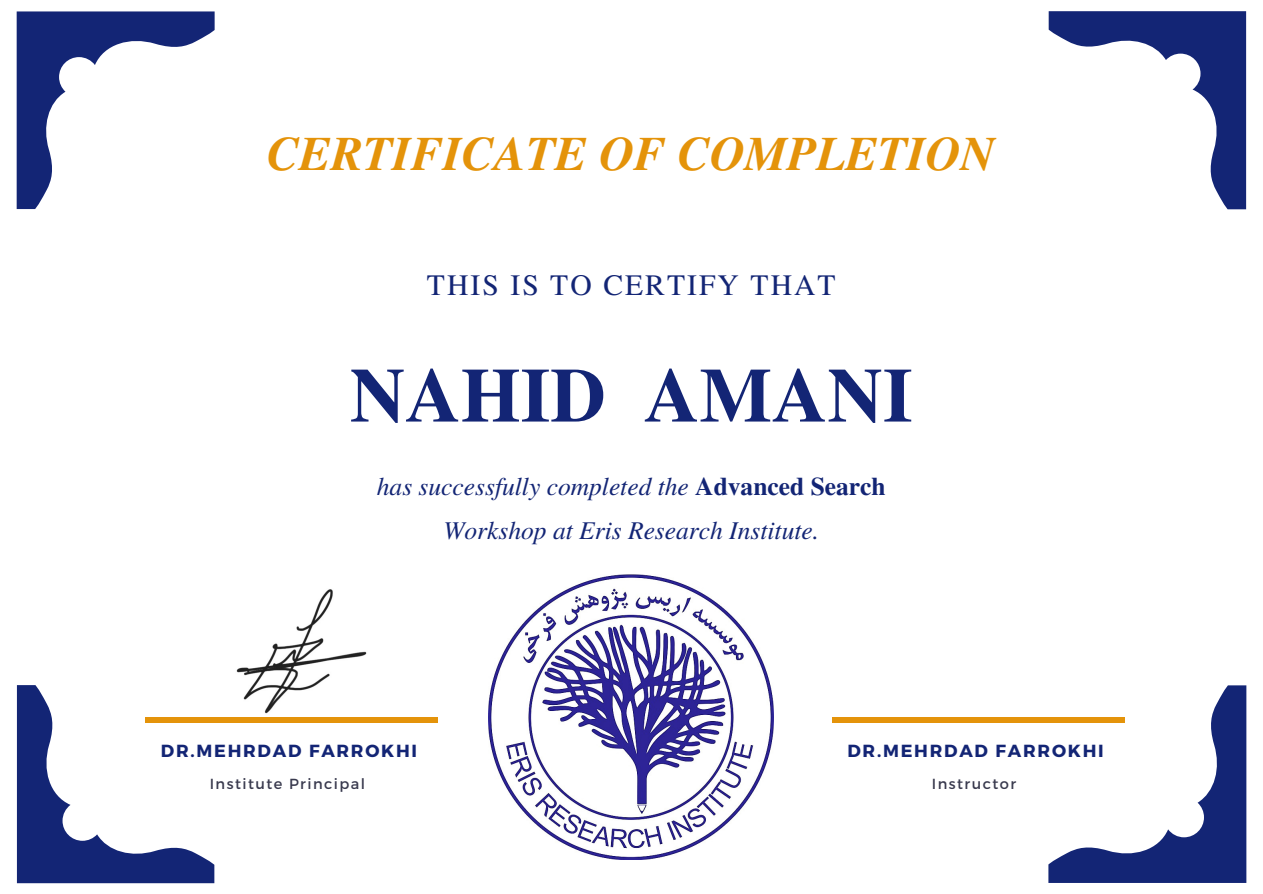
<style>
.page{position:relative;width:1263px;height:894px;background:#fff}
.page>*{position:absolute;margin:0;border:0;box-sizing:border-box;transform-origin:0 0}
.t1{font:700 76.8px "Te X Gyre Termes";color:#132575}
.t2{font:italic 700 48px "Te X Gyre Termes";color:#e4930a}
.t3{font:29.55px "Te X Gyre Termes";letter-spacing:.07em;color:#132575}
.t4{font:italic 25.5px "Te X Gyre Termes";color:#132575}
.t5{font:700 17.55px "Montserrat";letter-spacing:.1em;color:#132575}
.t6{font:14.55px "Montserrat";letter-spacing:.1em;color:#393a4e}
.s1{font-weight:700;font-style:normal}
</style>
<div class="page">
<svg style="left:17px;top:11px;width:198px;height:198px"></svg>
<svg style="left:17px;top:685px;width:197px;height:197px"></svg>
<svg style="left:1048px;top:685px;width:198px;height:197px"></svg>
<svg style="left:1049px;top:11px;width:197px;height:198px"></svg>
<img style="left:488px;top:574px;width:286px;height:285px">
<img style="left:236px;top:589px;width:131px;height:125px">
<div style="left:832px;top:717px;width:293px;height:5px;background:#e4930a"></div>
<div style="left:146px;top:717px;width:292px;height:5px;background:#e4930a"></div>
<p class="t2" style="left:267px;top:118px;width:729px">CERTIFICATE OF COMPLETION</p>
<p class="t3" style="left:427px;top:264px;width:410px">THIS IS TO CERTIFY THAT</p>
<p class="t1" style="left:350px;top:335px;width:564px">NAHID AMANI</p>
<p class="t4" style="left:377px;top:468px;width:510px">has successfully completed the <span class="s1">Advanced Search</span></p>
<p class="t4" style="left:443px;top:512px;width:377px">Workshop at Eris Research Institute.</p>
<p class="t5" style="left:161px;top:738px;width:258px">DR.MEHRDAD FARROKHI</p>
<p class="t6" style="left:210px;top:774px;width:157px">Institute Principal</p>
<p class="t5" style="left:847px;top:738px;width:258px">DR.MEHRDAD FARROKHI</p>
<p class="t6" style="left:932px;top:774px;width:86px">Instructor</p>
</div>
